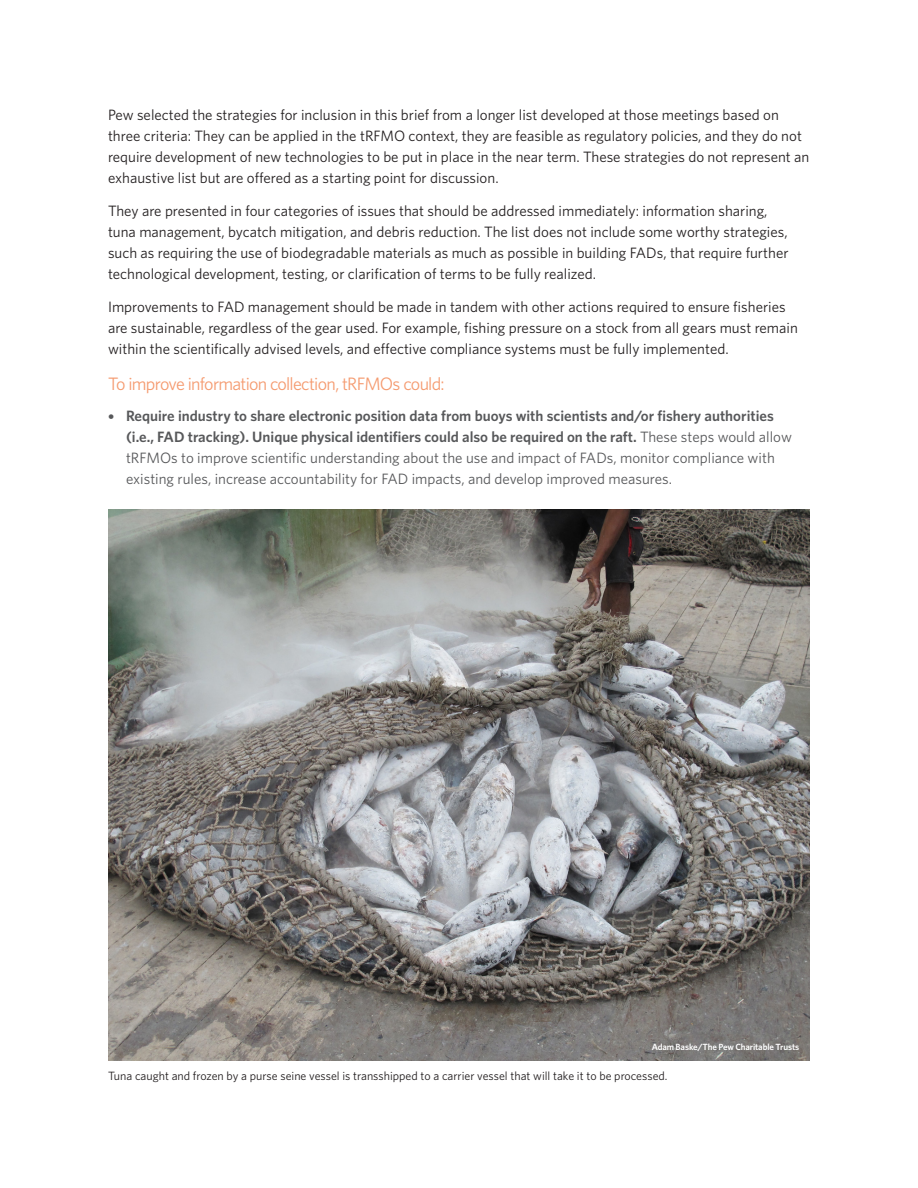
<style>
.page{position:relative;width:918px;height:1188px;background:#fff}
.page>*{position:absolute;margin:0;border:0;box-sizing:border-box;transform-origin:0 0}
.t1{font:18px "Whitney";letter-spacing:-.045em;color:#f59b70}
.Body{font:15px/21px "Whitney";color:#231f20}
.t2{font:15px/21px "Whitney";color:#57585a}
.Photo_caption{font:12px "Whitney";color:#231f20}
.Photo_credit{font:600 9px "Whitney";letter-spacing:-.01em;color:#fff}
.s1{font-family:"Museo Sans 500"}
.s2{font-weight:600}
</style>
<div class="page">
<img style="left:108px;top:510px;width:702px;height:550px">
<p class="Body" style="left:108px;top:104px;width:703px">Pew selected the strategies for inclusion in this brief from a longer list developed at those meetings based on three criteria: They can be applied in the tRFMO context, they are feasible as regulatory policies, and they do not require development of new technologies to be put in place in the near term. These strategies do not represent an exhaustive list but are offered as a starting point for discussion.</p>
<p class="Body" style="left:108px;top:200px;width:682px">They are presented in four categories of issues that should be addressed immediately: information sharing, tuna management, bycatch mitigation, and debris reduction. The list does not include some worthy strategies, such as requiring the use of biodegradable materials as much as possible in building FADs, that require further technological development, testing, or clarification of terms to be fully realized.</p>
<p class="Body" style="left:108px;top:296px;width:691px">Improvements to FAD management should be made in tandem with other actions required to ensure fisheries are sustainable, regardless of the gear used. For example, fishing pressure on a stock from all gears must remain within the scientifically advised levels, and effective compliance systems must be fully implemented.</p>
<h3 class="t1" style="left:108px;top:372px;width:338px">To improve information collection, tRFMOs could:</h3>
<p class="t2" style="left:126px;top:405px;width:667px;text-indent:-18px"><span class="s1">•</span> <span class="s2">Require industry to share electronic position data from buoys with scientists and/or fishery authorities (i.e., FAD tracking). Unique physical identifiers could also be required on the raft.</span> These steps would allow tRFMOs to improve scientific understanding about the use and impact of FADs, monitor compliance with existing rules, increase accountability for FAD impacts, and develop improved measures.</p>
<p class="Photo_credit" style="left:652px;top:1041px;width:149px">Adam Baske/The Pew Charitable Trusts</p>
<p class="Photo_caption" style="left:108px;top:1068px;width:561px">Tuna caught and frozen by a purse seine vessel is transshipped to a carrier vessel that will take it to be processed.</p>
</div>
